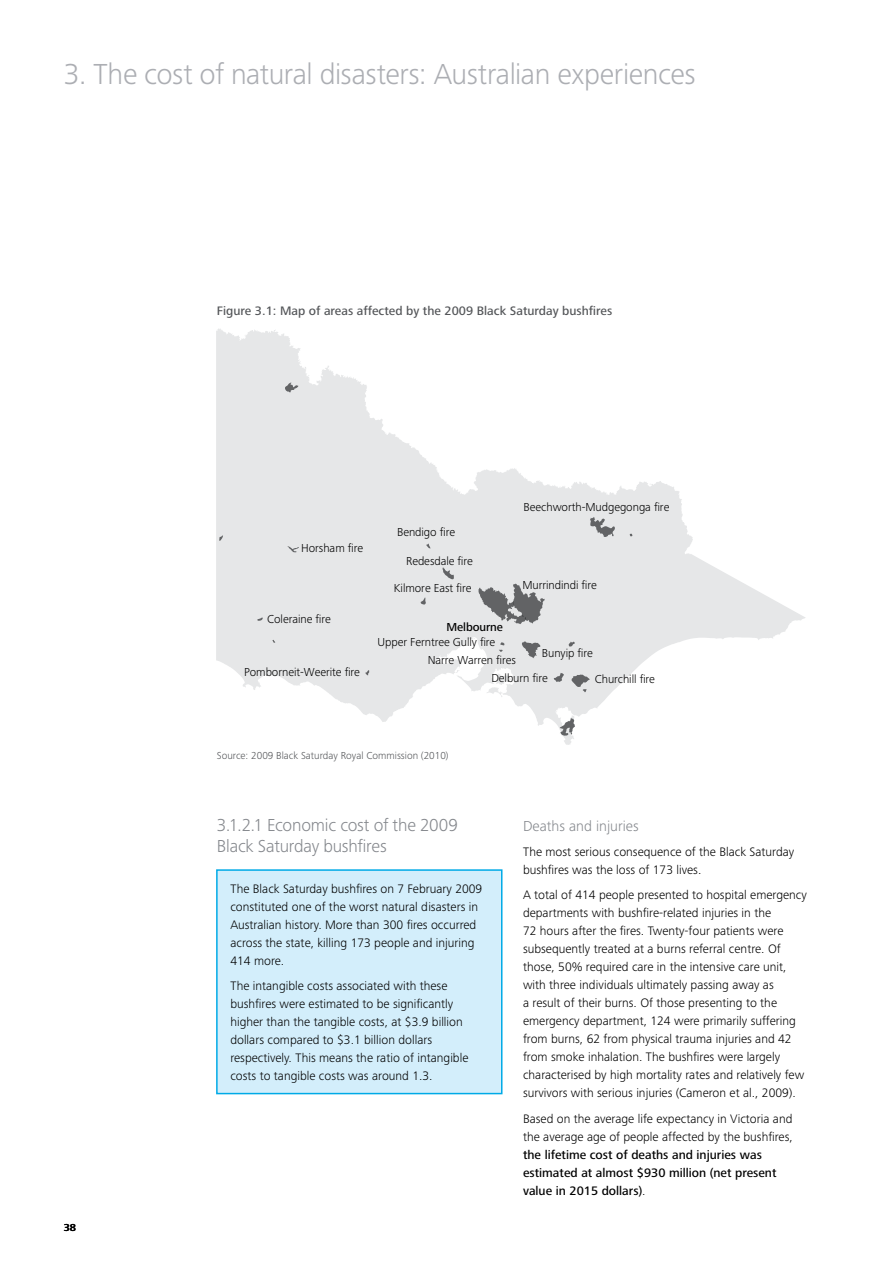
<style>
.page{position:relative;width:893px;height:1263px;background:#fff}
.page>*{position:absolute;margin:0;border:0;box-sizing:border-box;transform-origin:0 0}
.t1{font:300 30px "Frutiger Next Pro";letter-spacing:-.015em;color:#acaeb3}
.t2{font:300 18px/21px "Frutiger Next Pro";letter-spacing:-.015em;color:#85888d}
.t3{font:300 15px "Frutiger Next Pro";color:#85888d}
.t4{font:300 12.75px/18px "Frutiger Next Pro";color:#000}
.t5{font:500 12.75px/18px "Frutiger Next Pro";color:#000}
.t6{font:500 12.75px "Frutiger Next Pro";color:#545659}
.t7{font:300 12px "Frutiger Next Pro";letter-spacing:-.005em;color:#000}
.t8{font:500 12px "Frutiger Next Pro";letter-spacing:-.005em;color:#000}
.t9{font:300 10.5px "Frutiger Next Pro";color:#545659}
.t10{font:700 10.5px "Frutiger Next Pro";color:#000}
.s1{font-weight:300}
</style>
<div class="page">
<svg style="left:216px;top:328px;width:589px;height:417px"></svg>
<svg style="left:486px;top:668px;width:26px;height:29px"></svg>
<svg style="left:445px;top:653px;width:5px;height:5px"></svg>
<svg style="left:454px;top:670px;width:5px;height:3px"></svg>
<svg style="left:472px;top:637px;width:6px;height:3px"></svg>
<svg style="left:478px;top:584px;width:67px;height:40px;background:#a2a3a5"></svg>
<svg style="left:522px;top:641px;width:18px;height:17px"></svg>
<svg style="left:554px;top:673px;width:10px;height:9px"></svg>
<svg style="left:572px;top:674px;width:18px;height:18px"></svg>
<svg style="left:556px;top:708px;width:19px;height:28px"></svg>
<svg style="left:569px;top:641px;width:6px;height:5px"></svg>
<svg style="left:590px;top:517px;width:25px;height:20px"></svg>
<svg style="left:442px;top:567px;width:12px;height:12px"></svg>
<svg style="left:421px;top:597px;width:5px;height:7px"></svg>
<svg style="left:499px;top:642px;width:6px;height:10px"></svg>
<svg style="left:365px;top:670px;width:4px;height:6px"></svg>
<svg style="left:257px;top:617px;width:6px;height:4px"></svg>
<svg style="left:287px;top:546px;width:12px;height:6px"></svg>
<svg style="left:285px;top:383px;width:13px;height:9px"></svg>
<svg style="left:426px;top:543px;width:4px;height:5px"></svg>
<svg style="left:219px;top:535px;width:4px;height:6px"></svg>
<div style="left:217px;top:870px;width:285px;height:223px;background:#d3eefb"></div>
<div style="left:216px;top:869px;width:286px;height:225px;border:2px solid #00aae7"></div>
<h1 class="t1" style="left:64px;top:57px;width:633px">3. The cost of natural disasters: Australian experiences</h1>
<p class="t6" style="left:217px;top:304px;width:397px">Figure 3.1: Map of areas affected by the 2009 Black Saturday bushfires</p>
<p class="t7" style="left:301px;top:542px;width:63px">Horsham fire</p>
<p class="t7" style="left:267px;top:613px;width:65px">Coleraine fire</p>
<p class="t7" style="left:244px;top:665px;width:117px">Pomborneit-Weerite fire</p>
<p class="t7" style="left:397px;top:526px;width:60px">Bendigo fire</p>
<p class="t7" style="left:406px;top:554px;width:68px">Redesdale fire</p>
<p class="t7" style="left:394px;top:581px;width:79px">Kilmore East fire</p>
<p class="t8" style="left:446px;top:620px;width:58px">Melbourne</p>
<p class="t7" style="left:524px;top:500px;width:147px">Beechworth-Mudgegonga fire</p>
<p class="t7" style="left:522px;top:578px;width:76px">Murrindindi fire</p>
<p class="t7" style="left:378px;top:635px;width:119px">Upper Ferntree Gully fire</p>
<p class="t7" style="left:428px;top:653px;width:90px">Narre Warren fires</p>
<p class="t7" style="left:542px;top:646px;width:52px">Bunyip fire</p>
<p class="t7" style="left:491px;top:671px;width:58px">Delburn fire</p>
<p class="t7" style="left:595px;top:672px;width:62px">Churchill fire</p>
<p class="t10" style="left:64px;top:1221px;width:14px">38</p>
<p class="t9" style="left:217px;top:749px;width:233px">Source: 2009 Black Saturday Royal Commission (2010)</p>
<h2 class="t2" style="left:217px;top:814px;width:243px">3.1.2.1 Economic cost of the 2009<br>Black Saturday bushfires</h2>
<p class="t4" style="left:230px;top:879px;width:253px">The Black Saturday bushfires on 7 February 2009 constituted one of the worst natural disasters in Australian history. More than 300 fires occurred across the state, killing 173 people and injuring 414 more.</p>
<p class="t4" style="left:230px;top:977px;width:240px">The intangible costs associated with these bushfires were estimated to be significantly higher than the tangible costs, at $3.9 billion dollars compared to $3.1 billion dollars respectively. This means the ratio of intangible costs to tangible costs was around 1.3.</p>
<p class="t3" style="left:523px;top:817px;width:117px">Deaths and injuries</p>
<p class="t4" style="left:523px;top:843px;width:273px">The most serious consequence of the Black Saturday bushfires was the loss of 173 lives.</p>
<p class="t4" style="left:523px;top:886px;width:285px">A total of 414 people presented to hospital emergency departments with bushfire-related injuries in the<br>72 hours after the fires. Twenty-four patients were subsequently treated at a burns referral centre. Of those, 50% required care in the intensive care unit, with three individuals ultimately passing away as<br>a result of their burns. Of those presenting to the emergency department, 124 were primarily suffering from burns, 62 from physical trauma injuries and 42 from smoke inhalation. The bushfires were largely characterised by high mortality rates and relatively few survivors with serious injuries (Cameron et al., 2009).</p>
<p class="t4" style="left:523px;top:1109px;width:271px">Based on the average life expectancy in Victoria and the average age of people affected by the bushfires,</p>
<p class="t5" style="left:523px;top:1145px;width:255px">the lifetime cost of deaths and injuries was estimated at almost $930 million (net present value in 2015 dollars)<span class="s1">.</span></p>
</div>
